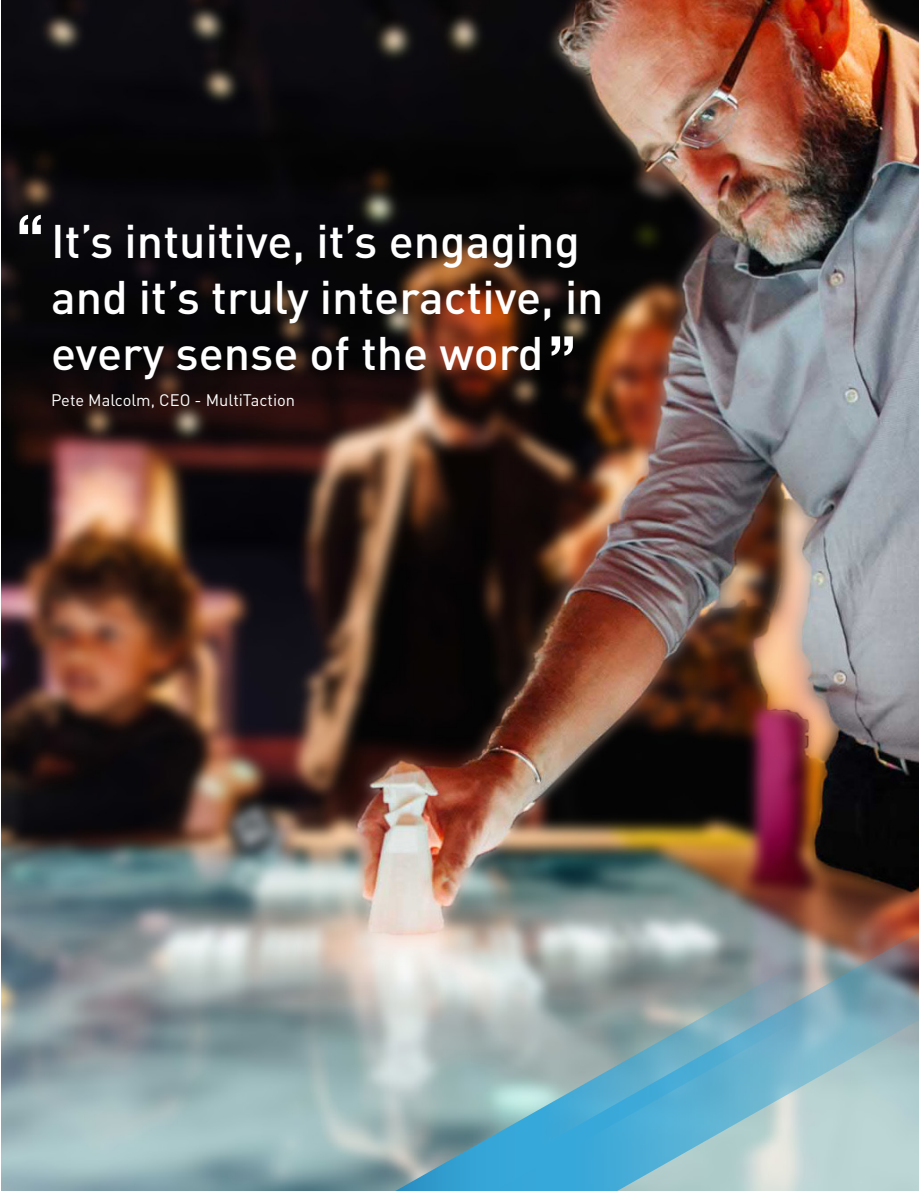
<style>
.page{position:relative;width:919px;height:1191px;background:#fff}
.page>*{position:absolute;margin:0;border:0;box-sizing:border-box;transform-origin:0 0}
.t1{font:700 60px "Helvetica Neue";color:#fff}
.t2{font:500 46.5px/55.8px "DIN Pro";color:#fff}
.t3{font:16.5px "DIN Pro";color:#fff}
</style>
<div class="page">
<img style="left:1px;top:0;width:918px;height:1191px">
<img style="left:462px;top:902px;width:457px;height:289px">
<svg style="left:395px;top:963px;width:402px;height:228px;background:#86b3c1"></svg>
<p class="t1" style="left:16px;top:189px;width:29px">“</p>
<p class="t2" style="left:51px;top:208px;width:554px">It’s intuitive, it’s engaging and it’s truly interactive, in every sense of the word</p>
<p class="t3" style="left:51px;top:389px;width:246px">Pete Malcolm, CEO - MultiTaction</p>
<p class="t1" style="left:548px;top:311px;width:29px">”</p>
</div>
